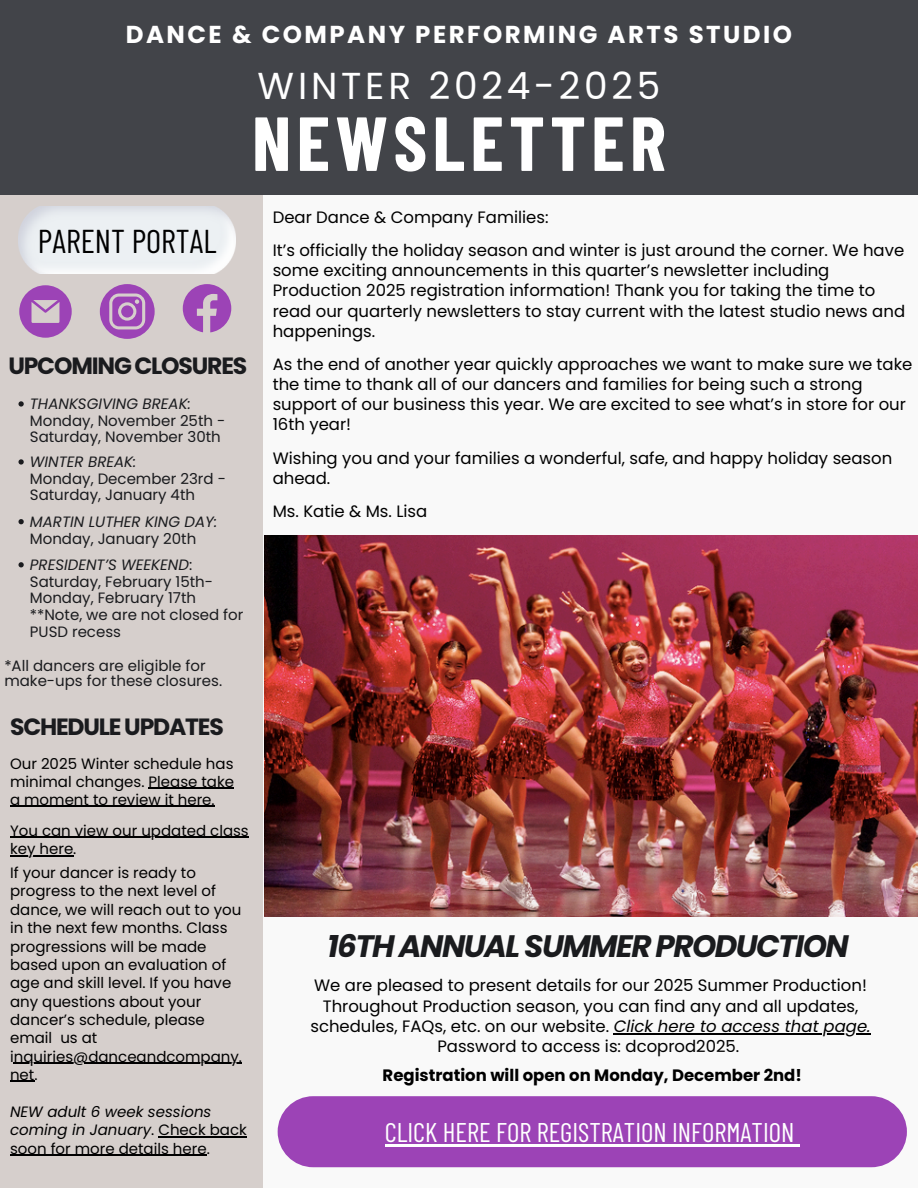
<style>
.page{position:relative;width:918px;height:1188px;background:#f9f9f9}
.page>*{position:absolute;margin:0;border:0;box-sizing:border-box;transform-origin:0 0}
.t1{font:700 76.5px "Barlow Condensed";letter-spacing:.07em;color:#fff}
.t2{font:37.5px "Poppins";letter-spacing:.1em;color:#fff}
.t3{font:33px "Barlow Condensed";color:#000}
.t4{font:italic 700 31.05px "Poppins";letter-spacing:-.05em;color:#1a1b1e}
.t5{font:27px "Barlow Condensed";color:#fff}
.t6{font:700 24.45px "Poppins";letter-spacing:.1em;color:#fff}
.t7{font:700 23.55px "Poppins";letter-spacing:-.05em;color:#1a1b1e}
.t8{font:16.5px/20.1px "Poppins";color:#000}
.t9{font:700 16.5px "Poppins";color:#000}
.t10{font:15px/18.5px "Poppins";color:#000}
.t11{font:15px/16.6px "Poppins";color:#1a1b1e}
.t12{font:italic 15px/18.5px "Poppins";color:#000}
.t13{font:italic 15px/16.6px "Poppins";color:#1a1b1e}
.s1{font-style:italic}
.s2{font-style:normal}
</style>
<div class="page">
<div style="left:0;top:0;width:918px;height:195px;background:#424449"></div>
<div style="left:0;top:195px;width:263px;height:993px;background:#d6cfcc"></div>
<div style="left:278px;top:1096px;width:629px;height:71px;background:#9c43b6;border-radius:36px"></div>
<img style="left:265px;top:535px;width:653px;height:382px">
<svg style="left:18px;top:401px;width:6px;height:6px"></svg>
<svg style="left:18px;top:459px;width:6px;height:6px"></svg>
<svg style="left:18px;top:519px;width:6px;height:5px"></svg>
<svg style="left:18px;top:562px;width:6px;height:5px"></svg>
<hr style="left:385px;top:1145px;width:409px;height:2px;background:#fff">
<svg style="left:794px;top:1145px;width:6px;height:2px"></svg>
<hr style="left:614px;top:1033px;width:257px;height:1px;background:#000">
<img style="left:18px;top:206px;width:218px;height:68px">
<hr style="left:149px;top:788px;width:85px;height:1px;background:#000">
<hr style="left:10px;top:806px;width:205px;height:1px;background:#000">
<hr style="left:10px;top:837px;width:239px;height:1px;background:#000">
<hr style="left:10px;top:855px;width:63px;height:1px;background:#000">
<hr style="left:14px;top:1063px;width:228px;height:1px;background:#000">
<svg style="left:10px;top:1081px;width:24px;height:1px"></svg>
<hr style="left:158px;top:1136px;width:89px;height:1px;background:#000">
<hr style="left:10px;top:1154px;width:197px;height:2px;background:#000">
<svg style="left:19px;top:285px;width:53px;height:53px"></svg>
<svg style="left:100px;top:284px;width:55px;height:55px"></svg>
<svg style="left:183px;top:284px;width:48px;height:48px"></svg>
<p class="t6" style="left:126px;top:17px;width:668px">DANCE &amp; COMPANY PERFORMING ARTS STUDIO</p>
<h2 class="t2" style="left:258px;top:60px;width:404px">WINTER 2024-2025</h2>
<h1 class="t1" style="left:252px;top:94px;width:415px">NEWSLETTER</h1>
<p class="t3" style="left:38px;top:220px;width:180px">PARENT PORTAL</p>
<h4 class="t7" style="left:8px;top:349px;width:240px">UPCOMING CLOSURES</h4>
<p class="t11" style="left:30px;top:396px;width:197px"><span class="s1">THANKSGIVING BREAK:<br></span>Monday, November 25th -<br>Saturday, November 30th</p>
<p class="t11" style="left:30px;top:454px;width:198px"><span class="s1">WINTER BREAK:<br></span>Monday, December 23rd -<br>Saturday, January 4th</p>
<p class="t13" style="left:30px;top:513px;width:189px">MARTIN LUTHER KING DAY:<br><span class="s2">Monday, January 20th</span></p>
<p class="t11" style="left:30px;top:556px;width:215px"><span class="s1">PRESIDENT’S WEEKEND</span>:<br>Saturday, February 15th-<br>Monday, February 17th **Note, we are not closed for<br>PUSD recess</p>
<p class="t11" style="left:4px;top:659px;width:219px;line-height:15px">*All dancers are eligible for make-ups for these closures.</p>
<p class="t7" style="left:10px;top:711px;width:215px">SCHEDULE UPDATES</p>
<p class="t10" style="left:10px;top:754px;width:226px;line-height:18px;text-align:justify">Our 2025 Winter schedule has minimal changes. Please take a moment to review it here.</p>
<p class="t8" style="left:273px;top:207px;width:277px">Dear Dance &amp; Company Families:</p>
<p class="t8" style="left:273px;top:240px;width:634px">It’s officially the holiday season and winter is just around the corner. We have some exciting announcements in this quarter’s newsletter including Production 2025 registration information! Thank you for taking the time to read our quarterly newsletters to stay current with the latest studio news and happenings.</p>
<p class="t8" style="left:273px;top:354px;width:641px">As the end of another year quickly approaches we want to make sure we take the time to thank all of our dancers and families for being such a strong support of our business this year. We are excited to see what’s in store for our 16th year!</p>
<p class="t8" style="left:273px;top:448px;width:621px">Wishing you and your families a wonderful, safe, and happy holiday season ahead.</p>
<p class="t8" style="left:273px;top:501px;width:156px">Ms. Katie &amp; Ms. Lisa</p>
<p class="t10" style="left:10px;top:822px;width:240px">You can view our updated class</p>
<h3 class="t10" style="left:10px;top:837px;width:187px;line-height:23.7px">key here.<br>If your dancer is ready to</h3>
<p class="t10" style="left:10px;top:882px;width:234px">progress to the next level of dance, we will reach out to you in the next few months. Class progressions will be made based upon an evaluation of age and skill level. If you have any questions about your dancer’s schedule, please email us at inquiries@danceandcompany.</p>
<p class="t10" style="left:10px;top:1066px;width:29px">net.</p>
<p class="t12" style="left:10px;top:1102px;width:238px">NEW adult 6 week sessions coming in January<span class="s2">. Check back soon for more details here.</span></p>
<p class="t4" style="left:327px;top:925px;width:523px">16TH ANNUAL SUMMER PRODUCTION</p>
<p class="t8" style="left:310px;top:976px;width:562px;text-align:center">We are pleased to present details for our 2025 Summer Production!<br>Throughout Production season, you can find any and all updates, schedules, FAQs, etc. on our website. <span class="s1">Click here to access that page.</span></p>
<p class="t8" style="left:437px;top:1036px;width:304px">Password to access is: dcoprod2025.</p>
<p class="t9" style="left:383px;top:1064px;width:421px">Registration will open on Monday, December 2nd!</p>
<p class="t5" style="left:385px;top:1115px;width:411px">CLICK HERE FOR REGISTRATION INFORMATION</p>
</div>
